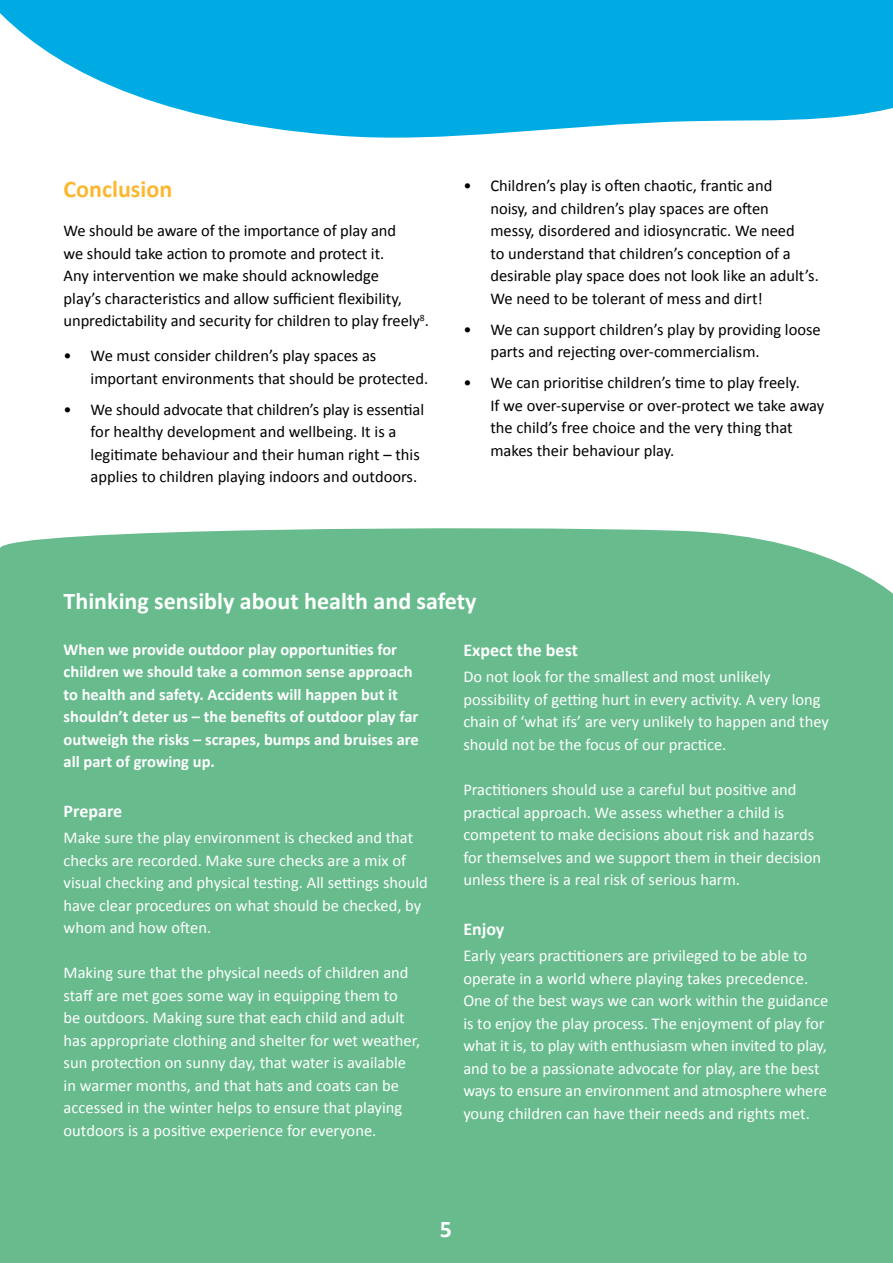
<style>
.page{position:relative;width:893px;height:1263px;background:#fff}
.page>*{position:absolute;margin:0;border:0;box-sizing:border-box;transform-origin:0 0}
.t1{font:700 24px "Calibri";color:#fff}
.t2{font:700 24px "Calibri";color:#fab830}
.t3{font:700 18px "Calibri";color:#fff}
.t4{font:16.5px/22.5px "Calibri";color:#fff}
.t5{font:16.5px/22.5px "Calibri";color:#000}
.t6{font:700 16.5px/22.5px "Calibri";color:#fff}
</style>
<div class="page">
<svg style="left:0;top:0;width:893px;height:138px;fill:#00abe4"></svg>
<div style="left:0;top:528px;width:893px;height:735px;background:#67bb8d"></div>
<h1 class="t2" style="left:64px;top:172px;width:110px">Conclusion</h1>
<p class="t5" style="left:64px;top:219px;width:367px">We should be aware of the importance of play and<br>we should take action to promote and protect it.<br>Any intervention we make should acknowledge<br>play’s characteristics and allow sufficient flexibility, unpredictability and security for children to play freely<sup>8</sup>.</p>
<p class="t5" style="left:91px;top:344px;width:339px;text-indent:-27px">• We must consider children’s play spaces as important environments that should be protected.</p>
<p class="t5" style="left:91px;top:398px;width:335px;text-indent:-27px">• We should advocate that children’s play is essential for healthy development and wellbeing. It is a legitimate behaviour and their human right – this applies to children playing indoors and outdoors.</p>
<p class="t5" style="left:490px;top:174px;width:330px;text-indent:-27px">• Children’s play is often chaotic, frantic and<br>noisy, and children’s play spaces are often<br>messy, disordered and idiosyncratic. We need<br>to understand that children’s conception of a desirable play space does not look like an adult’s.<br>We need to be tolerant of mess and dirt!</p>
<p class="t5" style="left:490px;top:317px;width:332px;text-indent:-27px">• We can support children’s play by providing loose parts and rejecting over-commercialism.</p>
<p class="t5" style="left:490px;top:371px;width:335px;text-indent:-27px">• We can prioritise children’s time to play freely.<br>If we over-supervise or over-protect we take away the child’s free choice and the very thing that makes their behaviour play.</p>
<h1 class="t1" style="left:64px;top:584px;width:414px">Thinking sensibly about health and safety</h1>
<p class="t6" style="left:64px;top:637px;width:357px">When we provide outdoor play opportunities for children we should take a common sense approach to health and safety. Accidents will happen but it shouldn’t deter us – the benefits of outdoor play far outweigh the risks – scrapes, bumps and bruises are all part of growing up.</p>
<p class="t3" style="left:64px;top:798px;width:60px">Prepare</p>
<p class="t4" style="left:64px;top:826px;width:366px">Make sure the play environment is checked and that checks are recorded. Make sure checks are a mix of visual checking and physical testing. All settings should have clear procedures on what should be checked, by whom and how often.</p>
<p class="t4" style="left:64px;top:961px;width:358px">Making sure that the physical needs of children and staff are met goes some way in equipping them to<br>be outdoors. Making sure that each child and adult has appropriate clothing and shelter for wet weather, sun protection on sunny day, that water is available in warmer months, and that hats and coats can be accessed in the winter helps to ensure that playing outdoors is a positive experience for everyone.</p>
<p class="t3" style="left:463px;top:637px;width:116px">Expect the best</p>
<p class="t4" style="left:463px;top:665px;width:367px">Do not look for the smallest and most unlikely possibility of getting hurt in every activity. A very long chain of ‘what ifs’ are very unlikely to happen and they should not be the focus of our practice.</p>
<p class="t4" style="left:463px;top:778px;width:359px">Practitioners should use a careful but positive and practical approach. We assess whether a child is competent to make decisions about risk and hazards for themselves and we support them in their decision unless there is a real risk of serious harm.</p>
<p class="t3" style="left:463px;top:916px;width:43px">Enjoy</p>
<p class="t4" style="left:463px;top:944px;width:367px">Early years practitioners are privileged to be able to operate in a world where playing takes precedence.<br>One of the best ways we can work within the guidance is to enjoy the play process. The enjoyment of play for what it is, to play with enthusiasm when invited to play, and to be a passionate advocate for play, are the best ways to ensure an environment and atmosphere where young children can have their needs and rights met.</p>
<h1 class="t1" style="left:440px;top:1212px;width:14px">5</h1>
</div>
